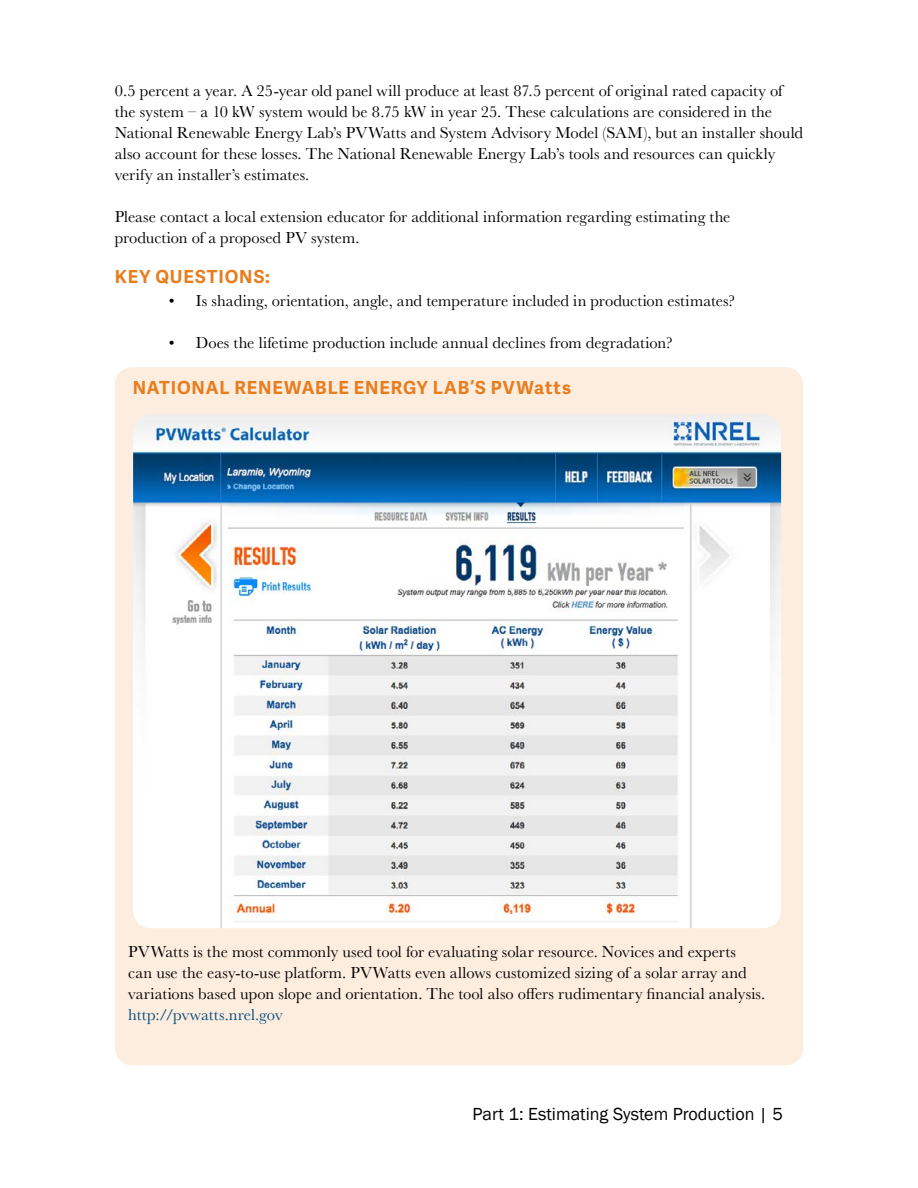
<style>
.page{position:relative;width:918px;height:1188px;background:#fff}
.page>*{position:absolute;margin:0;border:0;box-sizing:border-box;transform-origin:0 0}
.t1{font:700 18px "Adelle Sans";letter-spacing:.045em;color:#e87d1e}
.t2{font:18px "Franklin Gothic";color:#000}
.t3{font:16.5px/21px "Baskerville";letter-spacing:.005em;color:#000}
.t4{font:16.5px "Baskerville";letter-spacing:.005em;color:#004b7c}
</style>
<div class="page">
<div style="left:115px;top:367px;width:688px;height:698px;background:#fdeddf;border-radius:18px"></div>
<img style="left:133px;top:414px;width:648px;height:514px">
<p class="t3" style="left:115px;top:80px;width:690px">0.5 percent a year. A 25-year old panel will produce at least 87.5 percent of original rated capacity of the system – a 10 kW system would be 8.75 kW in year 25. These calculations are considered in the National Renewable Energy Lab’s PVWatts and System Advisory Model (SAM), but an installer should also account for these losses. The National Renewable Energy Lab’s tools and resources can quickly verify an installer’s estimates.</p>
<p class="t3" style="left:115px;top:206px;width:617px">Please contact a local extension educator for additional information regarding estimating the production of a proposed PV system.</p>
<p class="t1" style="left:115px;top:263px;width:157px">KEY QUESTIONS:</p>
<p class="t3" style="left:169px;top:290px;width:568px">• Is shading, orientation, angle, and temperature included in production estimates?</p>
<p class="t3" style="left:169px;top:332px;width:506px">• Does the lifetime production include annual declines from degradation?</p>
<p class="t1" style="left:133px;top:375px;width:440px">NATIONAL RENEWABLE ENERGY LAB’S PVWatts</p>
<p class="t3" style="left:128px;top:941px;width:639px">PVWatts is the most commonly used tool for evaluating solar resource. Novices and experts<br>can use the easy-to-use platform. PVWatts even allows customized sizing of a solar array and variations based upon slope and orientation. The tool also offers rudimentary financial analysis.</p>
<p class="t4" style="left:128px;top:1005px;width:156px">http://pvwatts.nrel.gov</p>
<p class="t2" style="left:473px;top:1103px;width:312px">Part 1: Estimating System Production | 5</p>
</div>
